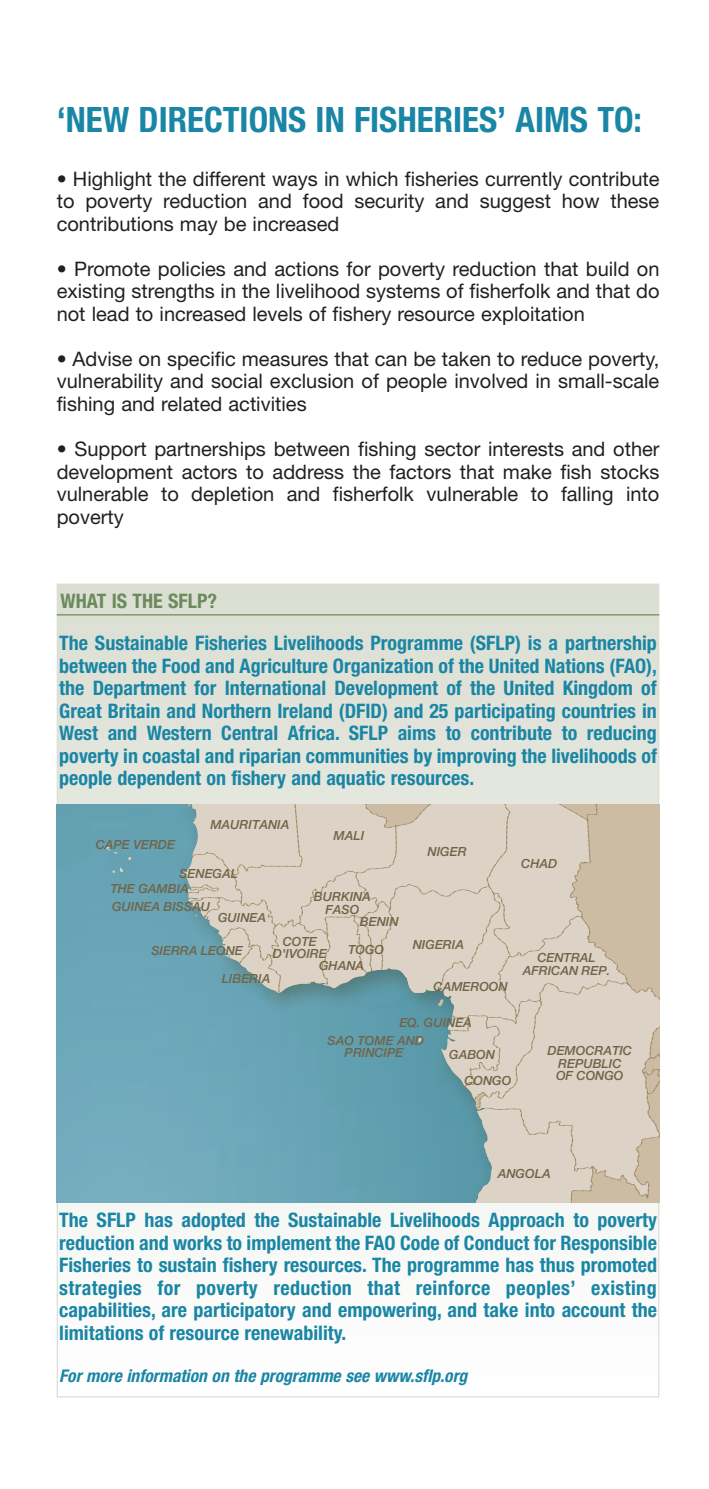
<style>
.page{position:relative;width:709px;height:1489px;background:#fff}
.page>*{position:absolute;margin:0;border:0;box-sizing:border-box;transform-origin:0 0}
.t1{font:700 condensed 35px "Helvetica Neue";color:#1a86a5}
.t2{font:700 condensed 20px/22.5px "Helvetica Neue";color:#1a86a5;text-align:justify}
.t3{font:20px/22.5px "Helvetica Neue";color:#231f20;text-align:justify}
.t4{font:700 condensed 20px "Helvetica Neue";color:#6c8a5d}
.t5{font:italic 700 condensed 17.5px "Helvetica Neue";color:#1a86a5}
.t6{font:italic 500 12.5px/12.5px "Helvetica Neue";color:#716448;text-align:center}
</style>
<div class="page">
<div style="left:57px;top:584px;width:601px;height:19px;background:#dbdfd3"></div>
<div style="left:57px;top:601px;width:601px;height:22px;background:#dce0d4"></div>
<div style="left:57px;top:620px;width:601px;height:23px;background:#dde0d5"></div>
<div style="left:57px;top:640px;width:601px;height:23px;background:#dee1d6"></div>
<div style="left:57px;top:660px;width:601px;height:23px;background:#dfe2d7"></div>
<div style="left:57px;top:680px;width:601px;height:23px;background:#e0e2d8"></div>
<div style="left:57px;top:700px;width:601px;height:23px;background:#e0e3d9"></div>
<div style="left:57px;top:720px;width:601px;height:23px;background:#e1e3da"></div>
<div style="left:57px;top:740px;width:601px;height:23px;background:#e2e5db"></div>
<div style="left:57px;top:760px;width:601px;height:22px;background:#e3e6dc"></div>
<div style="left:57px;top:780px;width:601px;height:22px;background:#e4e7dd"></div>
<div style="left:57px;top:800px;width:601px;height:22px;background:#e5e7de"></div>
<div style="left:57px;top:1198px;width:601px;height:22px;background:#f5f7f4"></div>
<div style="left:57px;top:1218px;width:601px;height:22px;background:#f6f8f5"></div>
<div style="left:57px;top:1237px;width:601px;height:23px;background:#f7f9f7"></div>
<div style="left:57px;top:1257px;width:601px;height:23px;background:#f9faf8"></div>
<div style="left:57px;top:1277px;width:601px;height:23px;background:#fafbf9"></div>
<div style="left:57px;top:1297px;width:601px;height:23px;background:#fbfbfa"></div>
<div style="left:57px;top:1317px;width:601px;height:23px;background:#fbfbfb"></div>
<hr style="left:57px;top:614px;width:602px;height:1px;background:#6c8a5d">
<div style="left:57px;top:804px;width:34px;height:398px;background:#6ba7b8"></div>
<img style="left:91px;top:804px;width:15px;height:398px">
<svg style="left:106px;top:804px;width:75px;height:398px;background:#6ba7b8"></svg>
<svg style="left:112px;top:867px;width:11px;height:5px"></svg>
<svg style="left:128px;top:856px;width:4px;height:4px"></svg>
<svg style="left:106px;top:845px;width:12px;height:9px"></svg>
<svg style="left:181px;top:804px;width:478px;height:399px;background:#afbdb9"></svg>
<h1 class="t1" style="left:57px;top:107px;width:587px">‘NEW DIRECTIONS IN FISHERIES’ AIMS TO:</h1>
<p class="t3" style="left:57px;top:169px;width:604px">• Highlight the different ways in which fisheries currently contribute to poverty reduction and food security and suggest how these contributions may be increased</p>
<p class="t3" style="left:57px;top:259px;width:604px">• Promote policies and actions for poverty reduction that build on existing strengths in the livelihood systems of fisherfolk and that do not lead to increased levels of fishery resource exploitation</p>
<p class="t3" style="left:57px;top:349px;width:604px">• Advise on specific measures that can be taken to reduce poverty, vulnerability and social exclusion of people involved in small-scale fishing and related activities</p>
<p class="t3" style="left:57px;top:439px;width:604px">• Support partnerships between fishing sector interests and other development actors to address the factors that make fish stocks vulnerable to depletion and fisherfolk vulnerable to falling into poverty</p>
<p class="t4" style="left:60px;top:593px;width:158px">WHAT IS THE SFLP?</p>
<p class="t2" style="left:59px;top:633px;width:599px">The Sustainable Fisheries Livelihoods Programme (SFLP) is a partnership between the Food and Agriculture Organization of the United Nations (FAO), the Department for International Development of the United Kingdom of Great Britain and Northern Ireland (DFID) and 25 participating countries in West and Western Central Africa. SFLP aims to contribute to reducing poverty in coastal and riparian communities by improving the livelihoods of people dependent on fishery and aquatic resources.</p>
<p class="t6" style="left:96px;top:839px;width:81px">CAPE VERDE</p>
<p class="t6" style="left:210px;top:819px;width:80px">MAURITANIA</p>
<p class="t6" style="left:179px;top:868px;width:60px">SENEGAL</p>
<p class="t6" style="left:333px;top:830px;width:32px">MALI</p>
<p class="t6" style="left:110px;top:883px;width:80px">THE GAMBIA</p>
<p class="t6" style="left:314px;top:891px;width:58px">BURKINA<br>FASO</p>
<p class="t6" style="left:112px;top:901px;width:100px">GUINEA BISSAU</p>
<p class="t6" style="left:218px;top:912px;width:50px">GUINEA</p>
<p class="t6" style="left:151px;top:945px;width:93px">SIERRA LEONE</p>
<p class="t6" style="left:222px;top:973px;width:50px">LIBERIA</p>
<p class="t6" style="left:360px;top:916px;width:40px">BENIN</p>
<p class="t6" style="left:273px;top:936px;width:55px">COTE<br>D'IVOIRE</p>
<p class="t6" style="left:348px;top:943px;width:38px">TOGO</p>
<p class="t6" style="left:319px;top:960px;width:47px">GHANA</p>
<p class="t6" style="left:427px;top:846px;width:40px">NIGER</p>
<p class="t6" style="left:413px;top:939px;width:53px">NIGERIA</p>
<p class="t6" style="left:433px;top:981px;width:75px">CAMEROON</p>
<p class="t6" style="left:327px;top:1015px;width:146px;line-height:17.5px;text-align:left;text-indent:72px">EQ. GUINEA<br>SAO TOME AND</p>
<p class="t6" style="left:344px;top:1047px;width:60px">PRINCIPE</p>
<p class="t6" style="left:449px;top:1049px;width:47px">GABON</p>
<p class="t6" style="left:464px;top:1075px;width:48px">CONGO</p>
<p class="t6" style="left:521px;top:858px;width:37px">CHAD</p>
<p class="t6" style="left:523px;top:952px;width:89px">CENTRAL<br>AFRICAN REP.</p>
<p class="t6" style="left:547px;top:1045px;width:86px">DEMOCRATIC<br>REPUBLIC<br>OF CONGO</p>
<p class="t6" style="left:498px;top:1167px;width:54px">ANGOLA</p>
<p class="t2" style="left:59px;top:1210px;width:599px">The SFLP has adopted the Sustainable Livelihoods Approach to poverty reduction and works to implement the FAO Code of Conduct for Responsible Fisheries to sustain fishery resources. The programme has thus promoted strategies for poverty reduction that reinforce peoples’ existing capabilities, are participatory and empowering, and take into account the limitations of resource renewability.</p>
<p class="t5" style="left:59px;top:1369px;width:409px">For more information on the programme see www.sflp.org</p>
</div>
